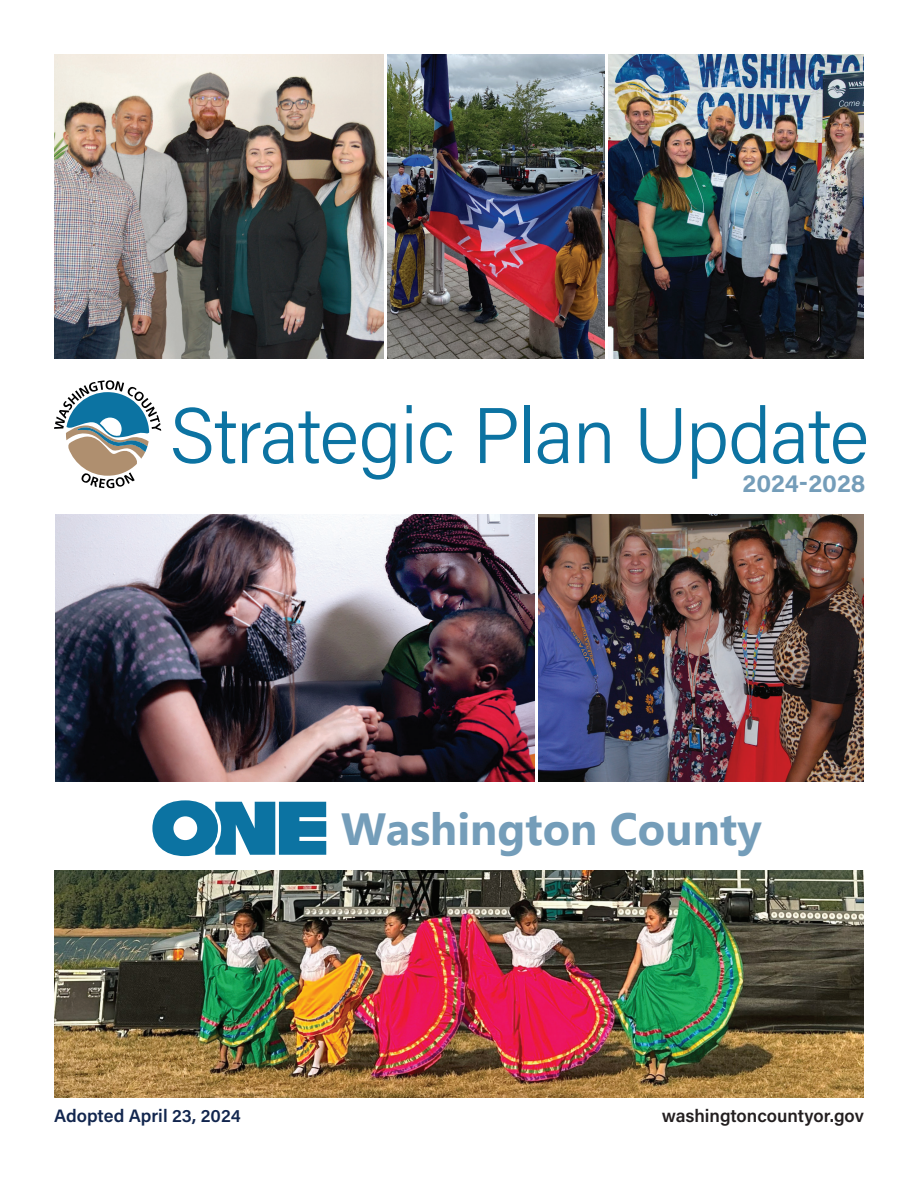
<style>
.page{position:relative;width:918px;height:1188px;background:#fff}
.page>*{position:absolute;margin:0;border:0;box-sizing:border-box;transform-origin:0 0}
.t1{font:300 78.75px "Acumin Pro";letter-spacing:-.015em;color:#0c73a2}
.t2{font:700 45px "Microsoft New Tai Lue";color:#749db9}
.t3{font:700 24px "Acumin Pro";letter-spacing:-.005em;color:#749db9}
.t4{font:600 18px "Acumin Pro";color:#231f20}
.t5{font:600 18px "Acumin Pro";color:#12264e}
</style>
<div class="page">
<img style="left:54px;top:870px;width:810px;height:227px">
<img style="left:54px;top:54px;width:329px;height:305px">
<img style="left:55px;top:514px;width:479px;height:268px">
<img style="left:538px;top:514px;width:326px;height:268px">
<img style="left:608px;top:54px;width:256px;height:304px">
<img style="left:387px;top:54px;width:217px;height:305px">
<svg style="left:54px;top:380px;width:107px;height:108px"></svg>
<svg style="left:211px;top:802px;width:115px;height:53px;background:#358ab1"></svg>
<div style="left:152px;top:800px;width:66px;height:56px;background:#0c73a2;border-radius:50%"></div>
<div style="left:173px;top:816px;width:24px;height:24px;background:#fff;border-radius:50%"></div>
<h1 class="t1" style="left:170px;top:381px;width:701px">Strategic Plan Update</h1>
<h3 class="t3" style="left:743px;top:467px;width:124px">2024-2028</h3>
<h2 class="t2" style="left:341px;top:804px;width:422px">Washington County</h2>
<p class="t5" style="left:54px;top:1103px;width:188px">Adopted April 23, 2024</p>
<p class="t4" style="left:662px;top:1103px;width:204px">washingtoncountyor.gov</p>
</div>
